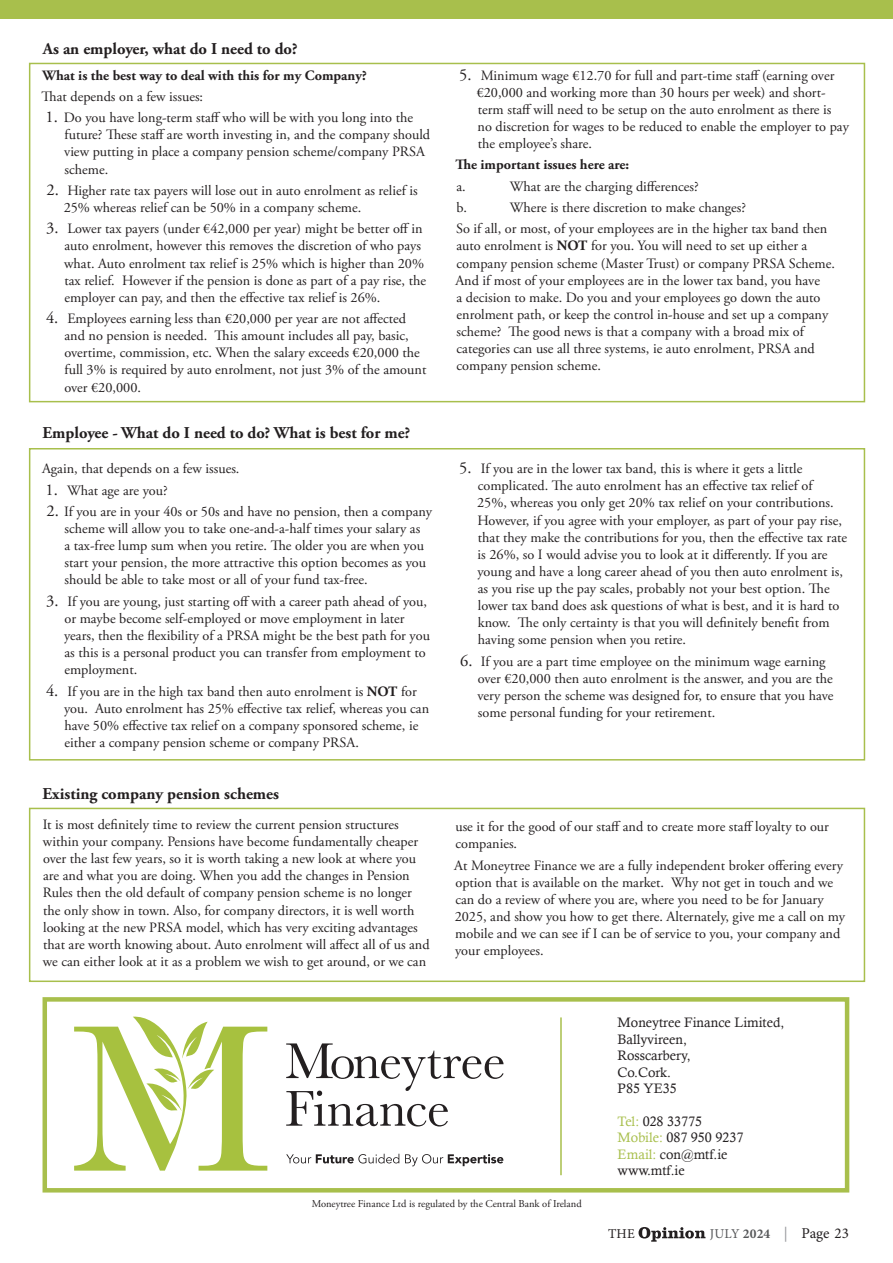
<style>
.page{position:relative;width:893px;height:1263px;background:#fff}
.page>*{position:absolute;margin:0;border:0;box-sizing:border-box;transform-origin:0 0}
.PHOTO_Caption_2014{font:700 16.5px "Adobe Garamond Pro";color:#231f20}
.t1{font:15px "Minion Pro";letter-spacing:-.005em;color:#231f20}
.PHOTO_Caption_2014-2{font:14.25px/17.1px "Adobe Garamond Pro";color:#231f20}
.PHOTO_Caption_2014-3{font:700 14.25px "Adobe Garamond Pro";color:#231f20}
.t2{font:13.65px "Calisto";color:#231f20}
.t3{font:13.5px "Minion Pro";color:#231f20}
.PHOTO_Caption_2014-4{font:10.5px "Adobe Garamond Pro";color:#231f20}
.s1{font-size:16.5px}
.s2{font-weight:700}
.s3{color:#a8bf4c}
.s4{font-size:13.5px;color:#57585a}
.s5{font-weight:700;font-size:13.5px;color:#57585a}
.s6{color:#939598}
</style>
<div class="page">
<svg style="left:638px;top:1227px;width:67px;height:15px"></svg>
<div style="left:43px;top:997px;width:806px;height:195px;border:4px solid #a8bf4c"></div>
<hr style="left:560px;top:1017px;width:2px;height:158px;background:#a8bf4c">
<div style="left:0;top:0;width:893px;height:18px;background:#a8bf4c"></div>
<svg style="left:74px;top:1016px;width:193px;height:154px"></svg>
<svg style="left:286px;top:1043px;width:218px;height:83px"></svg>
<svg style="left:286px;top:1154px;width:217px;height:12px"></svg>
<div style="left:29px;top:63px;width:836px;height:339px;border:2px solid #a8bf4c"></div>
<div style="left:29px;top:448px;width:836px;height:312px;border:2px solid #a8bf4c"></div>
<div style="left:29px;top:808px;width:836px;height:174px;border:2px solid #a8bf4c"></div>
<p class="PHOTO_Caption_2014" style="left:43px;top:39px;width:256px">As an employer, what do I need to do?</p>
<p class="PHOTO_Caption_2014-3" style="left:42px;top:67px;width:326px">What is the best way to deal with this for my Company?</p>
<p class="PHOTO_Caption_2014-2" style="left:42px;top:88px;width:163px">That depends on a few issues:</p>
<p class="PHOTO_Caption_2014-2" style="left:64px;top:110px;width:367px;text-indent:-19px"><span class="s1">1.</span> Do you have long-term staff who will be with you long into the future? These staff are worth investing in, and the company should view putting in place a company pension scheme/company PRSA scheme.</p>
<p class="PHOTO_Caption_2014-2" style="left:64px;top:182px;width:355px;text-indent:-17px"><span class="s1">2.</span> Higher rate tax payers will lose out in auto enrolment as relief is<br>25% whereas relief can be 50% in a company scheme.</p>
<p class="PHOTO_Caption_2014-2" style="left:64px;top:221px;width:363px;text-indent:-18px"><span class="s1">3.</span> Lower tax payers (under €42,000 per year) might be better off in auto enrolment, however this removes the discretion of who pays what. Auto enrolment tax relief is 25% which is higher than 20% tax relief. However if the pension is done as part of a pay rise, the employer can pay, and then the effective tax relief is 26%.</p>
<p class="PHOTO_Caption_2014-2" style="left:64px;top:311px;width:363px;text-indent:-18px"><span class="s1">4.</span> Employees earning less than €20,000 per year are not affected and no pension is needed. This amount includes all pay, basic, overtime, commission, etc. When the salary exceeds €20,000 the full 3% is required by auto enrolment, not just 3% of the amount over €20,000.</p>
<p class="PHOTO_Caption_2014" style="left:43px;top:423px;width:369px">Employee - What do I need to do? What is best for me?</p>
<p class="PHOTO_Caption_2014-2" style="left:42px;top:461px;width:199px">Again, that depends on a few issues.</p>
<p class="PHOTO_Caption_2014-2" style="left:45px;top:482px;width:124px"><span class="s1">1.</span> What age are you?</p>
<p class="PHOTO_Caption_2014-2" style="left:64px;top:503px;width:369px;text-indent:-18px"><span class="s1">2.</span> If you are in your 40s or 50s and have no pension, then a company scheme will allow you to take one-and-a-half times your salary as<br>a tax-free lump sum when you retire. The older you are when you start your pension, the more attractive this option becomes as you should be able to take most or all of your fund tax-free.</p>
<p class="PHOTO_Caption_2014-2" style="left:64px;top:593px;width:367px;text-indent:-18px"><span class="s1">3.</span> If you are young, just starting off with a career path ahead of you, or maybe become self-employed or move employment in later years, then the flexibility of a PRSA might be the best path for you as this is a personal product you can transfer from employment to employment.</p>
<p class="PHOTO_Caption_2014-2" style="left:64px;top:683px;width:367px;text-indent:-18px"><span class="s1">4.</span> If you are in the high tax band then auto enrolment is <span class="s2">NOT</span> for you. Auto enrolment has 25% effective tax relief, whereas you can have 50% effective tax relief on a company sponsored scheme, ie either a company pension scheme or company PRSA.</p>
<p class="PHOTO_Caption_2014" style="left:43px;top:784px;width:238px">Existing company pension schemes</p>
<p class="PHOTO_Caption_2014-2" style="left:477px;top:67px;width:374px;text-indent:-17px"><span class="s1">5.</span> Minimum wage €12.70 for full and part-time staff (earning over €20,000 and working more than 30 hours per week) and short&shy;term staff will need to be setup on the auto enrolment as there is<br>no discretion for wages to be reduced to enable the employer to pay the employee’s share.</p>
<p class="PHOTO_Caption_2014-3" style="left:455px;top:156px;width:175px">The important issues here are:</p>
<p class="PHOTO_Caption_2014-2" style="left:457px;top:178px;width:11px">a.</p>
<p class="PHOTO_Caption_2014-2" style="left:510px;top:178px;width:190px">What are the charging differences?</p>
<p class="PHOTO_Caption_2014-2" style="left:457px;top:199px;width:12px">b.</p>
<p class="PHOTO_Caption_2014-2" style="left:456px;top:197px;width:372px;line-height:21.3px;text-indent:54px">Where is there discretion to make changes?<br>So if all, or most, of your employees are in the higher tax band then</p>
<p class="PHOTO_Caption_2014-2" style="left:455px;top:238px;width:381px">auto enrolment is <span class="s2">NOT</span> for you. You will need to set up either a company pension scheme (Master Trust) or company PRSA Scheme.<br>And if most of your employees are in the lower tax band, you have<br>a decision to make. Do you and your employees go down the auto enrolment path, or keep the control in-house and set up a company scheme? The good news is that a company with a broad mix of categories can use all three systems, ie auto enrolment, PRSA and company pension scheme.</p>
<p class="PHOTO_Caption_2014-2" style="left:477px;top:461px;width:371px;text-indent:-18px"><span class="s1">5.</span> If you are in the lower tax band, this is where it gets a little complicated. The auto enrolment has an effective tax relief of<br>25%, whereas you only get 20% tax relief on your contributions.<br>However, if you agree with your employer, as part of your pay rise, that they make the contributions for you, then the effective tax rate is 26%, so I would advise you to look at it differently. If you are young and have a long career ahead of you then auto enrolment is, as you rise up the pay scales, probably not your best option. The lower tax band does ask questions of what is best, and it is hard to know. The only certainty is that you will definitely benefit from having some pension when you retire.</p>
<p class="PHOTO_Caption_2014-2" style="left:477px;top:653px;width:357px;text-indent:-17px"><span class="s1">6.</span> If you are a part time employee on the minimum wage earning over €20,000 then auto enrolment is the answer, and you are the very person the scheme was designed for, to ensure that you have some personal funding for your retirement.</p>
<p class="PHOTO_Caption_2014-2" style="left:43px;top:816px;width:388px">It is most definitely time to review the current pension structures within your company. Pensions have become fundamentally cheaper over the last few years, so it is worth taking a new look at where you are and what you are doing. When you add the changes in Pension Rules then the old default of company pension scheme is no longer the only show in town. Also, for company directors, it is well worth looking at the new PRSA model, which has very exciting advantages that are worth knowing about. Auto enrolment will affect all of us and we can either look at it as a problem we wish to get around, or we can</p>
<p class="PHOTO_Caption_2014-2" style="left:455px;top:819px;width:375px">use it for the good of our staff and to create more staff loyalty to our companies.</p>
<p class="PHOTO_Caption_2014-2" style="left:454px;top:857px;width:392px">At Moneytree Finance we are a fully independent broker offering every option that is available on the market. Why not get in touch and we can do a review of where you are, where you need to be for January 2025, and show you how to get there. Alternately, give me a call on my mobile and we can see if I can be of service to you, your company and your employees.</p>
<p class="PHOTO_Caption_2014-4" style="left:312px;top:1197px;width:271px">Moneytree Finance Ltd is regulated by the Central Bank of Ireland</p>
<p class="t2" style="left:618px;top:1015px;width:168px">Moneytree Finance Limited,</p>
<p class="t2" style="left:618px;top:1031px;width:71px">Ballyvireen,</p>
<p class="t2" style="left:618px;top:1047px;width:75px">Rosscarbery,</p>
<p class="t2" style="left:618px;top:1064px;width:55px">Co.Cork.</p>
<p class="t2" style="left:618px;top:1080px;width:61px">P85 YE35</p>
<p class="t2" style="left:618px;top:1113px;width:86px"><span class="s3">Tel:</span> 028 33775</p>
<p class="t2" style="left:618px;top:1130px;width:127px"><span class="s3">Mobile:</span> 087 950 9237</p>
<p class="t2" style="left:618px;top:1146px;width:111px"><span class="s3">Email:</span> con@mtf.ie</p>
<p class="t2" style="left:618px;top:1163px;width:69px">www.mtf.ie</p>
<p class="t3" style="left:608px;top:1225px;width:28px">THE</p>
<p class="t1" style="left:710px;top:1223px;width:140px"><span class="s4">JULY</span> <span class="s5">2024</span> <span class="s6">|</span> Page 23</p>
</div>
